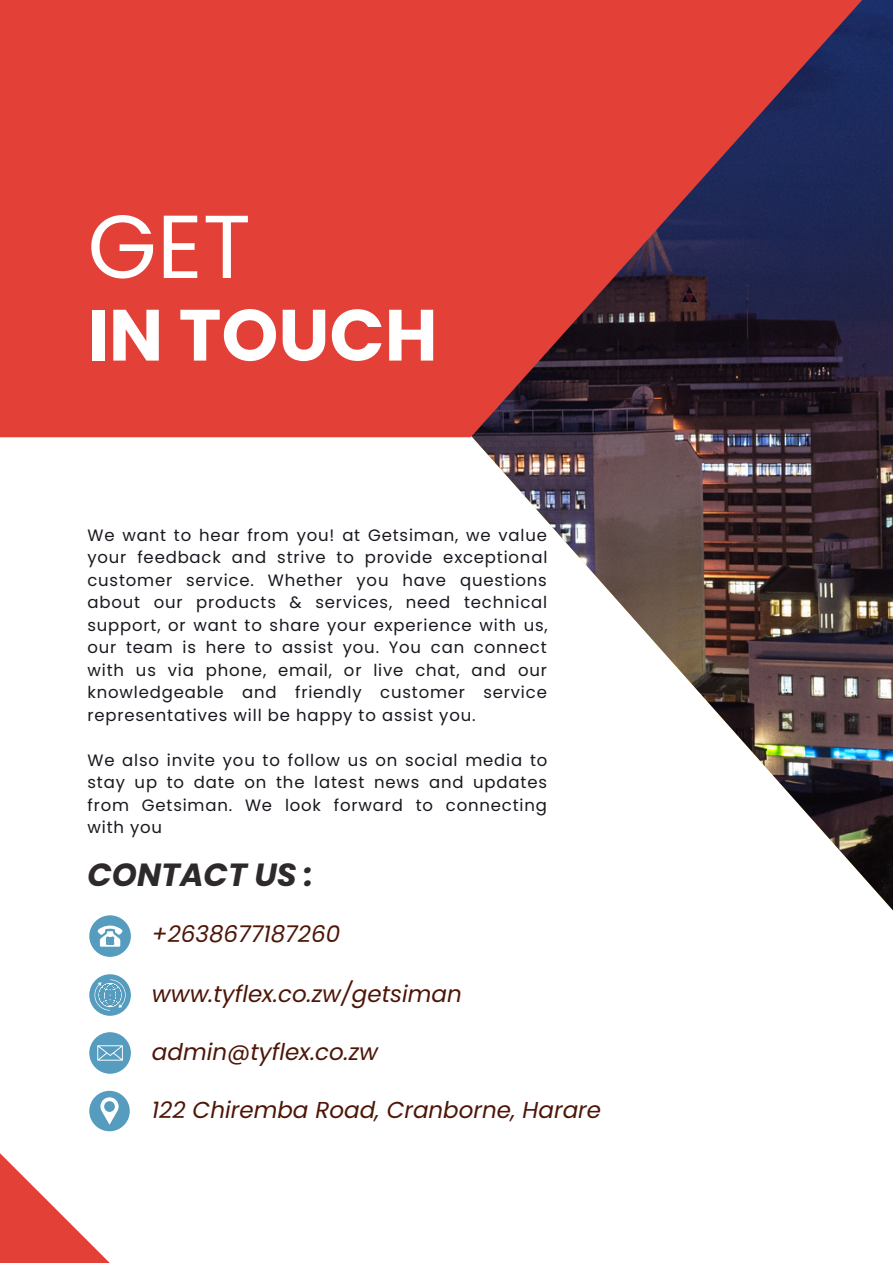
<style>
.page{position:relative;width:893px;height:1264px;background:#fff}
.page>*{position:absolute;margin:0;border:0;box-sizing:border-box;transform-origin:0 0}
.t1{font:89.25px "Poppins";color:#fff}
.t2{font:700 72.45px "Poppins";color:#fff}
.t3{font:italic 700 31.95px "Poppins";color:#2e2a2b}
.t4{font:italic 22.95px "Poppins";color:#4d1607}
.t5{font:16.5px/22.5px "Poppins";letter-spacing:.05em;color:#1b161f;text-align:justify}
</style>
<div class="page">
<img style="left:67px;top:437px;width:825px;height:520px">
<svg style="left:0;top:0;width:892px;height:437px;background:#b23839"></svg>
<svg style="left:89px;top:915px;width:42px;height:41px"></svg>
<svg style="left:89px;top:974px;width:42px;height:41px"></svg>
<svg style="left:0;top:1090px;width:130px;height:172px"></svg>
<svg style="left:89px;top:1032px;width:42px;height:41px"></svg>
<p class="t1" style="left:87px;top:184px;width:165px">GET</p>
<p class="t2" style="left:87px;top:284px;width:351px">IN TOUCH</p>
<p class="t5" style="left:87px;top:523px;width:462px">We want to hear from you! at Getsiman, we value your feedback and strive to provide exceptional customer service. Whether you have questions about our products &amp; services, need technical support, or want to share your experience with us, our team is here to assist you. You can connect with us via phone, email, or live chat, and our knowledgeable and friendly customer service representatives will be happy to assist you.</p>
<p class="t5" style="left:87px;top:748px;width:461px">We also invite you to follow us on social media to stay up to date on the latest news and updates from Getsiman. We look forward to connecting with you</p>
<p class="t3" style="left:87px;top:852px;width:227px">CONTACT US :</p>
<p class="t4" style="left:152px;top:918px;width:190px">+2638677187260</p>
<p class="t4" style="left:152px;top:977px;width:311px">www.tyflex.co.zw/getsiman</p>
<p class="t4" style="left:152px;top:1036px;width:227px">admin@tyflex.co.zw</p>
<p class="t4" style="left:152px;top:1093px;width:450px">122 Chiremba Road, Cranborne, Harare</p>
</div>
